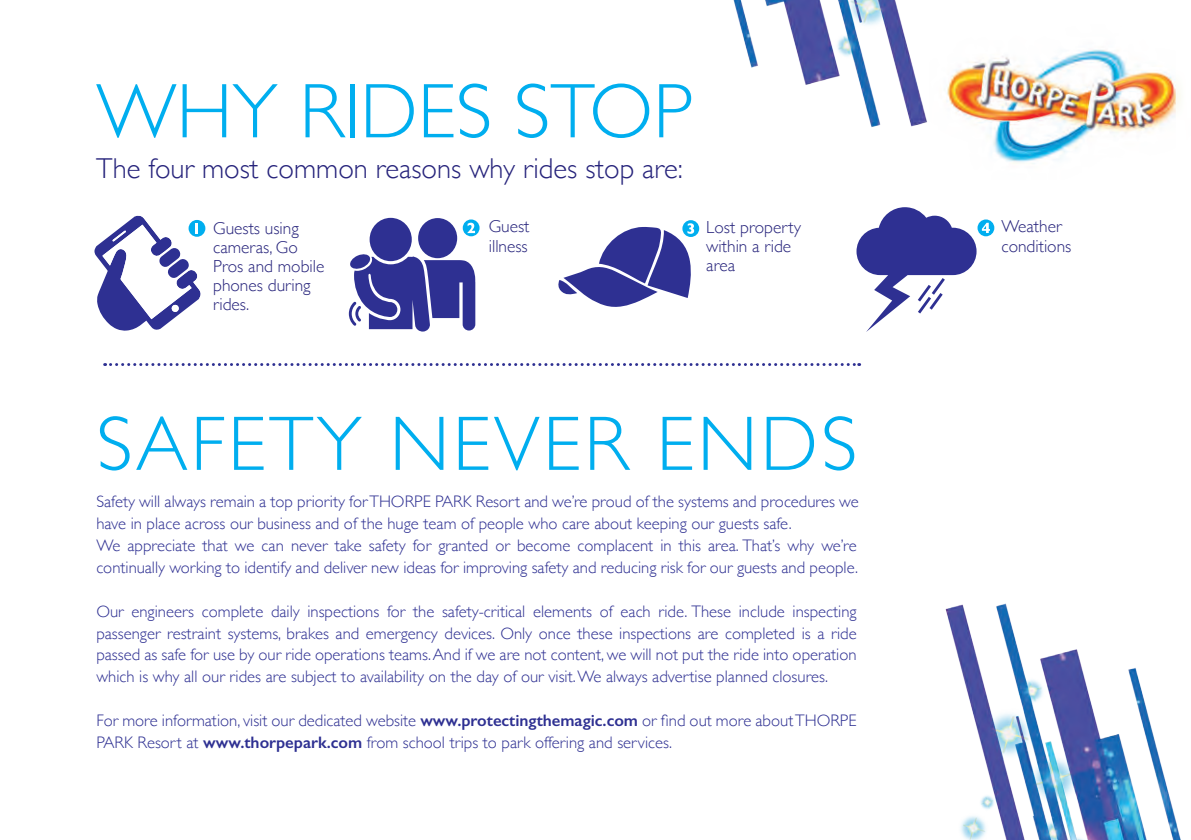
<style>
.page{position:relative;width:1191px;height:840px;background:#fff}
.page>*{position:absolute;margin:0;border:0;box-sizing:border-box;transform-origin:0 0}
.t1{font:300 77.8px "Gill Sans";color:#00aeef}
.t2{font:300 77.6px "Gill Sans";letter-spacing:.04em;color:#00aeef}
.t3{font:300 28.6px "Gill Sans";color:#26237b}
.t4{font:300 17.4px/19.2px "Gill Sans";color:#26237b}
.t5{font:300 16.6px/21.8px "Gill Sans";color:#2e3092}
.s1{font-weight:600}
</style>
<div class="page">
<img style="left:945px;top:603px;width:236px;height:236px">
<svg style="left:105px;top:363px;width:754px;height:3px"></svg>
<svg style="left:856px;top:207px;width:120px;height:125px"></svg>
<svg style="left:94px;top:215px;width:112px;height:115px"></svg>
<svg style="left:463px;top:219px;width:16px;height:17px"></svg>
<svg style="left:467px;top:222px;width:8px;height:11px"></svg>
<div style="left:682px;top:220px;width:17px;height:17px;background:#00aeef;border-radius:50%"></div>
<svg style="left:558px;top:223px;width:136px;height:84px"></svg>
<div style="left:977px;top:219px;width:17px;height:17px;background:#00aeef;border-radius:50%"></div>
<svg style="left:982px;top:223px;width:8px;height:10px"></svg>
<img style="left:733px;top:0;width:194px;height:127px">
<div style="left:369px;top:218px;width:43px;height:43px;background:#2e3092;border-radius:50%"></div>
<div style="left:418px;top:218px;width:39px;height:40px;background:#2e3092;border-radius:50%"></div>
<svg style="left:349px;top:253px;width:126px;height:78px"></svg>
<img style="left:946px;top:49px;width:235px;height:115px">
<h1 class="t1" style="left:96px;top:50px;width:598px">WHY RIDES STOP</h1>
<h3 class="t3" style="left:96px;top:145px;width:588px">The four most common reasons why rides stop are:</h3>
<p class="t4" style="left:213px;top:218px;width:113px">Guests using cameras, Go<br>Pros and mobile phones during rides.</p>
<p class="t4" style="left:489px;top:216px;width:42px">Guest illness</p>
<p class="t4" style="left:706px;top:217px;width:96px">Lost property within a ride area</p>
<h2 class="t2" style="left:96px;top:383px;width:762px">SAFETY NEVER ENDS</h2>
<p class="t5" style="left:96px;top:489px;width:764px">Safety will always remain a top priority for THORPE PARK Resort and we’re proud of the systems and procedures we have in place across our business and of the huge team of people who care about keeping our guests safe.<br>We appreciate that we can never take safety for granted or become complacent in this area. That’s why we’re continually working to identify and deliver new ideas for improving safety and reducing risk for our guests and people.</p>
<p class="t5" style="left:96px;top:599px;width:762px;text-align:justify">Our engineers complete daily inspections for the safety-critical elements of each ride. These include inspecting passenger restraint systems, brakes and emergency devices. Only once these inspections are completed is a ride passed as safe for use by our ride operations teams. And if we are not content, we will not put the ride into operation which is why all our rides are subject to availability on the day of our visit. We always advertise planned closures.</p>
<p class="t5" style="left:96px;top:708px;width:761px">For more information, visit our dedicated website <span class="s1">www.protectingthemagic.com</span> or find out more about THORPE<br>PARK Resort at <span class="s1">www.thorpepark.com</span> from school trips to park offering and services.</p>
<p class="t4" style="left:1001px;top:216px;width:71px">Weather conditions</p>
</div>
